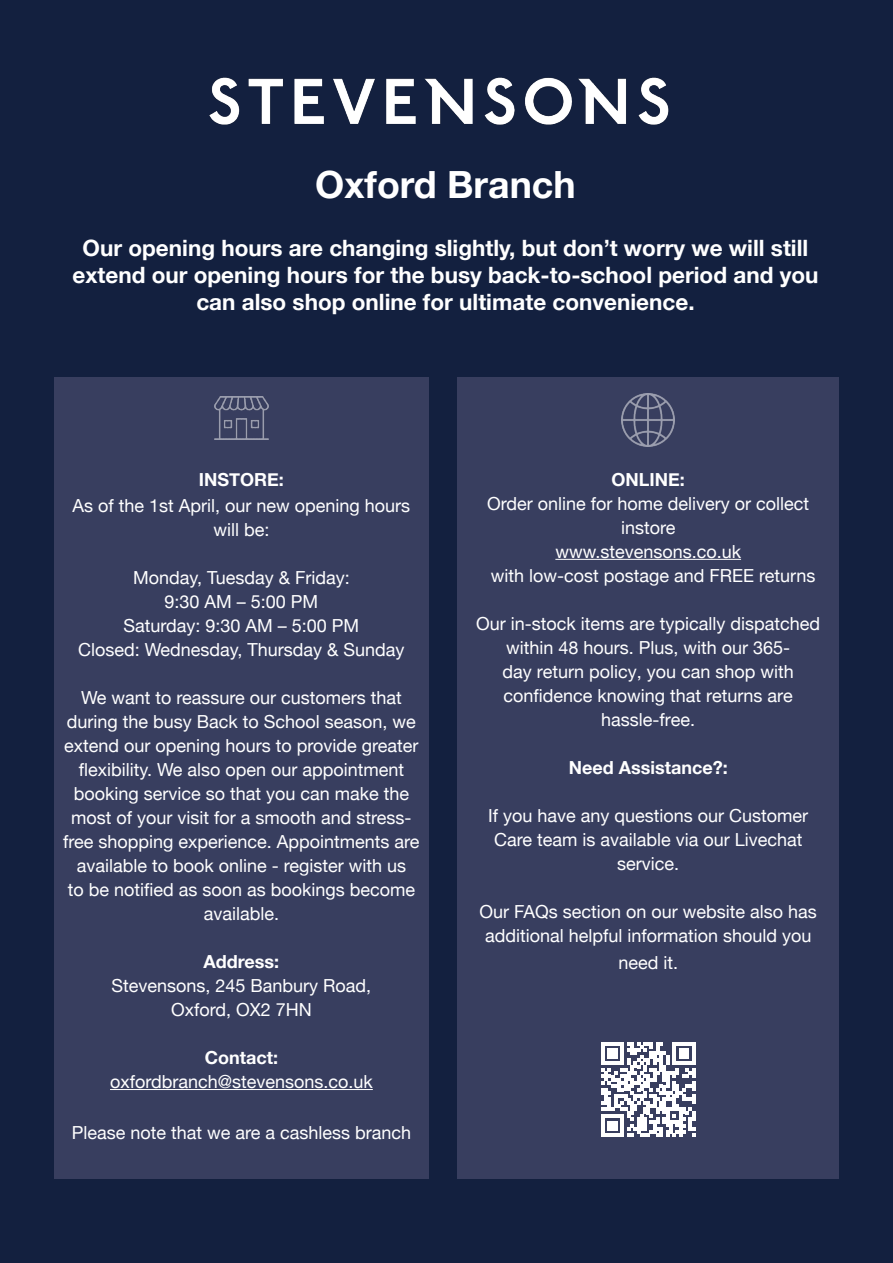
<style>
.page{position:relative;width:893px;height:1263px;background:#fff}
.page>*{position:absolute;margin:0;border:0;box-sizing:border-box;transform-origin:0 0}
.t1{font:700 37.5px "Helvetica Neue";color:#fff}
.t2{font:700 22.5px/27px "Helvetica Neue";color:#fff;text-align:center}
.t3{font:18px/24px "Helvetica Neue";color:#fff;text-align:center}
.t4{font:700 18px "Helvetica Neue";color:#fff}
</style>
<div class="page">
<div style="left:0;top:0;width:893px;height:1262px;background:#13203f"></div>
<img style="left:209px;top:77px;width:460px;height:48px">
<div style="left:54px;top:377px;width:375px;height:802px;background:#383e5f"></div>
<hr style="left:110px;top:1089px;width:263px;height:1px;background:#fff">
<img style="left:215px;top:397px;width:54px;height:43px">
<div style="left:457px;top:377px;width:382px;height:802px;background:#383e5f"></div>
<hr style="left:555px;top:559px;width:186px;height:1px;background:#fff">
<img style="left:622px;top:393px;width:53px;height:54px">
<svg style="left:601px;top:1042px;width:94px;height:95px"></svg>
<p class="t1" style="left:315px;top:156px;width:262px">Oxford Branch</p>
<p class="t2" style="left:73px;top:235px;width:747px">Our opening hours are changing slightly, but don’t worry we will still extend our opening hours for the busy back-to-school period and you can also shop online for ultimate convenience.</p>
<p class="t4" style="left:199px;top:466px;width:86px">INSTORE:</p>
<p class="t3" style="left:73px;top:494px;width:339px">As of the 1st April, our new opening hours will be:</p>
<p class="t3" style="left:133px;top:566px;width:218px">Monday, Tuesday &amp; Friday:</p>
<p class="t3" style="left:165px;top:590px;width:155px">9:30 AM – 5:00 PM</p>
<p class="t3" style="left:124px;top:614px;width:237px">Saturday: 9:30 AM – 5:00 PM</p>
<p class="t3" style="left:78px;top:638px;width:328px">Closed: Wednesday, Thursday &amp; Sunday</p>
<p class="t3" style="left:63px;top:686px;width:358px">We want to reassure our customers that during the busy Back to School season, we extend our opening hours to provide greater flexibility. We also open our appointment booking service so that you can make the most of your visit for a smooth and stress&shy;free shopping experience. Appointments are available to book online - register with us<br>to be notified as soon as bookings become available.</p>
<p class="t4" style="left:204px;top:947px;width:77px">Address:</p>
<p class="t3" style="left:112px;top:974px;width:261px">Stevensons, 245 Banbury Road,</p>
<p class="t3" style="left:171px;top:998px;width:142px">Oxford, OX2 7HN</p>
<p class="t4" style="left:205px;top:1043px;width:75px">Contact:</p>
<p class="t3" style="left:110px;top:1070px;width:264px">oxfordbranch@stevensons.co.uk</p>
<p class="t3" style="left:72px;top:1121px;width:341px">Please note that we are a cashless branch</p>
<p class="t4" style="left:612px;top:465px;width:75px">ONLINE:</p>
<p class="t3" style="left:487px;top:492px;width:324px">Order online for home delivery or collect instore</p>
<p class="t3" style="left:491px;top:540px;width:326px">www.stevensons.co.uk<br>with low-cost postage and FREE returns</p>
<p class="t3" style="left:476px;top:612px;width:346px">Our in-stock items are typically dispatched within 48 hours. Plus, with our 365-<br>day return policy, you can shop with confidence knowing that returns are hassle-free.</p>
<p class="t4" style="left:569px;top:753px;width:160px">Need Assistance?:</p>
<p class="t3" style="left:488px;top:804px;width:322px">If you have any questions our Customer<br>Care team is available via our Livechat service.</p>
<p class="t3" style="left:479px;top:900px;width:339px">Our FAQs section on our website also has additional helpful information should you</p>
<p class="t3" style="left:618px;top:951px;width:61px">need it.</p>
</div>
